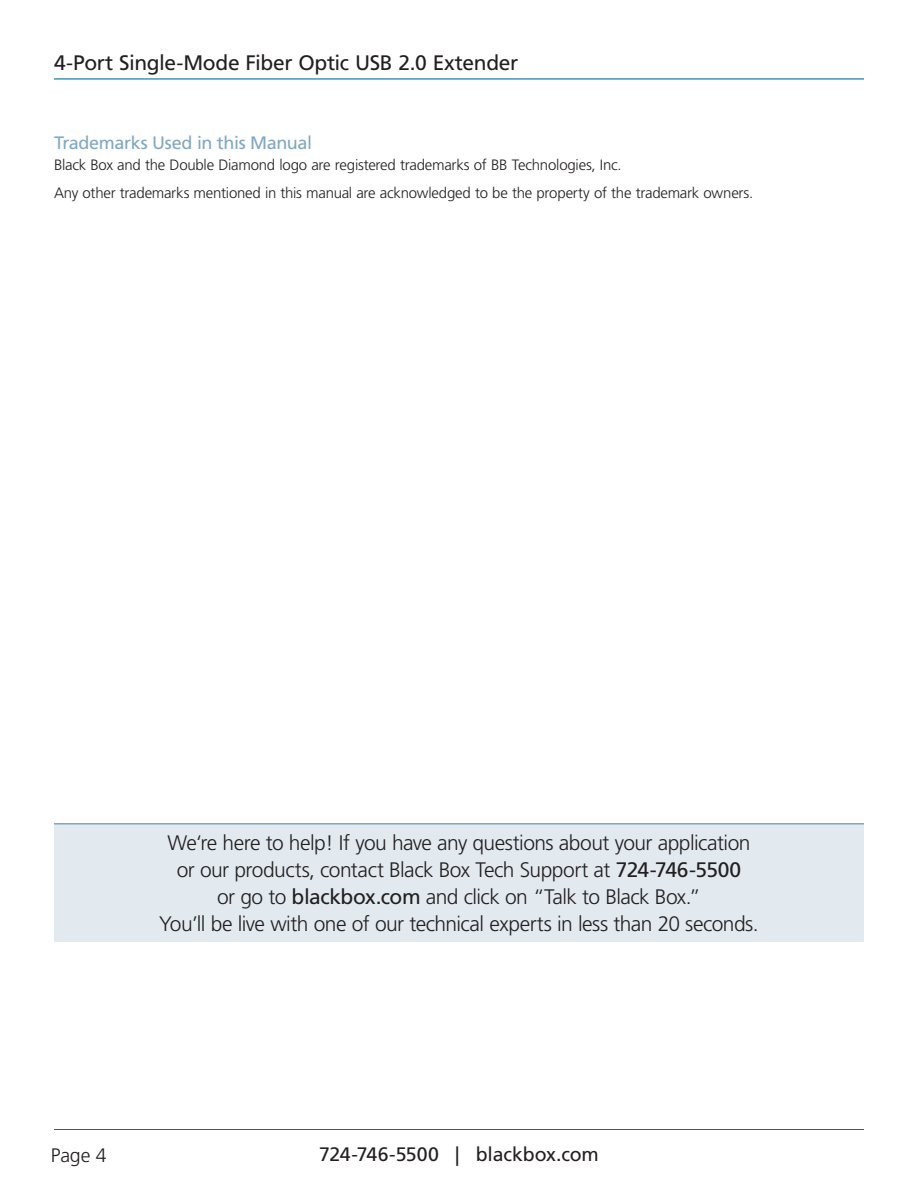
<style>
.page{position:relative;width:918px;height:1188px;background:#fff}
.page>*{position:absolute;margin:0;border:0;box-sizing:border-box;transform-origin:0 0}
.t1{font:300 21px/27px "Frutiger";letter-spacing:-.025em;color:#231f20;text-align:center}
.t2{font:21px "Frutiger";letter-spacing:-.015em;color:#231f20}
.t3{font:19.5px "Frutiger";letter-spacing:-.01em;color:#231f20}
.t4{font:300 19.5px "Frutiger";color:#231f20}
.t5{font:18px "Frutiger";letter-spacing:-.02em;color:#80a7c3}
.t6{font:300 15px/28.2px "Frutiger";letter-spacing:-.015em;color:#231f20}
.s1{font-weight:400}
</style>
<div class="page">
<hr style="left:54px;top:1129px;width:810px;height:1px;background:#00729b">
<hr style="left:54px;top:78px;width:810px;height:2px;background:#00729b">
<div style="left:54px;top:824px;width:810px;height:117px;background:#e2eaf0"></div>
<hr style="left:54px;top:823px;width:810px;height:2px;background:#80a7c3">
<p class="t2" style="left:54px;top:50px;width:466px">4-Port Single-Mode Fiber Optic USB 2.0 Extender</p>
<p class="t5" style="left:54px;top:132px;width:260px">Trademarks Used in this Manual</p>
<p class="t6" style="left:54px;top:151px;width:701px">Black Box and the Double Diamond logo are registered trademarks of BB Technologies, Inc.<br>Any other trademarks mentioned in this manual are acknowledged to be the property of the trademark owners.</p>
<p class="t1" style="left:159px;top:829px;width:601px">We‘re here to help! If you have any questions about your application or our products, contact Black Box Tech Support at <span class="s1">724-746-5500<br></span>or go to <span class="s1">blackbox.com</span> and click on “Talk to Black Box.”<br>You’ll be live with one of our technical experts in less than 20 seconds.</p>
<p class="t4" style="left:51px;top:1144px;width:57px">Page 4</p>
<p class="t3" style="left:319px;top:1143px;width:281px">724-746-5500 | blackbox.com</p>
</div>
